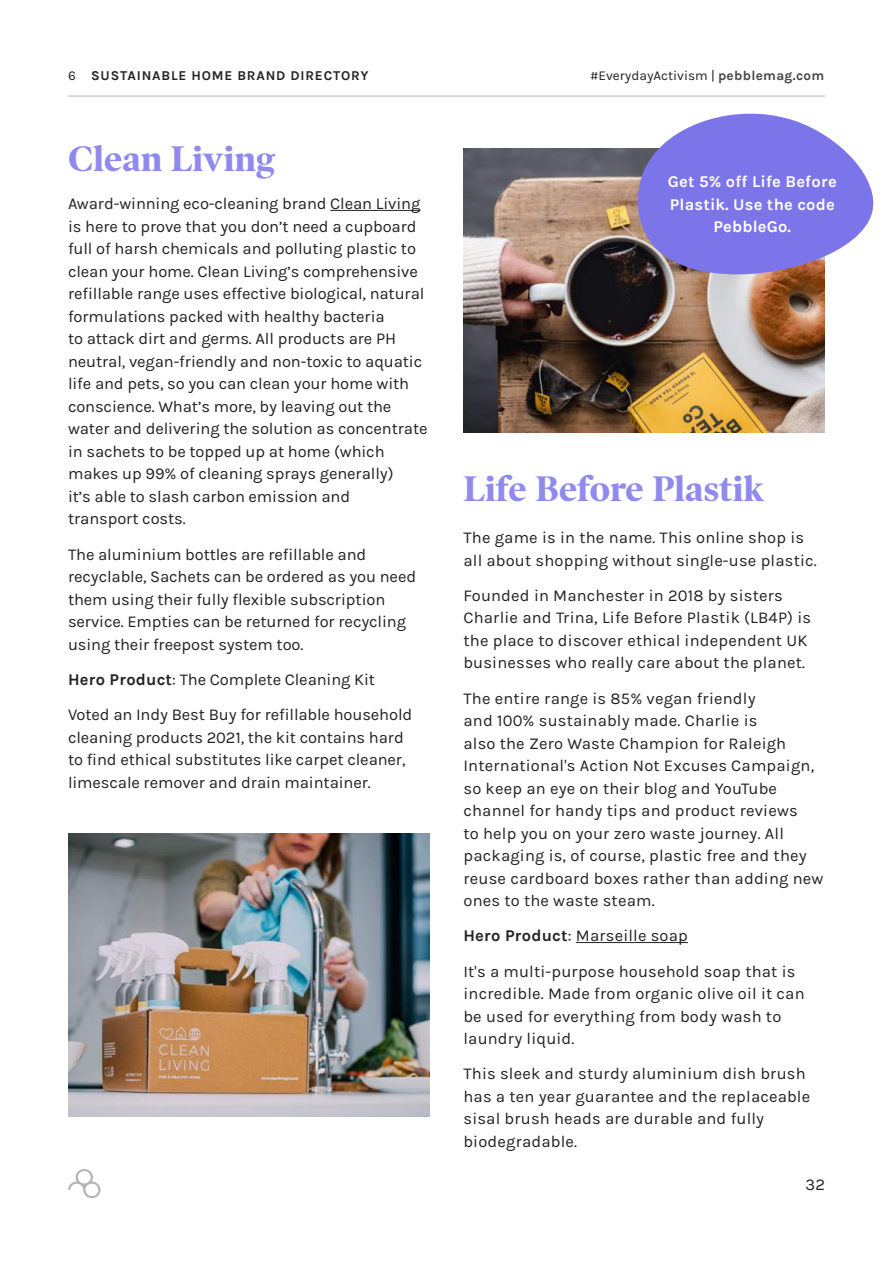
<style>
.page{position:relative;width:893px;height:1263px;background:#fff}
.page>*{position:absolute;margin:0;border:0;box-sizing:border-box;transform-origin:0 0}
.t1{font:700 36px "Poynter OS Disp";letter-spacing:.01em;color:#918aed}
.t2{font:16.5px/22.5px "Karla";letter-spacing:-.01em;color:#222}
.t3{font:16.5px/22.5px "Karla";letter-spacing:.01em;color:#222}
.t4{font:700 16.5px/22.5px "Karla";letter-spacing:.01em;color:#fff;text-align:center}
.t5{font:13.5px "Karla";color:#222}
.t6{font:700 13.5px "Karla";letter-spacing:.06em;color:#222}
.s1{font-weight:400}
.s2{font-weight:700}
.s3{font-weight:700;color:#444}
</style>
<div class="page">
<svg style="left:68px;top:1169px;width:32px;height:29px"></svg>
<hr style="left:68px;top:96px;width:757px;height:1px;background:#b4b4b4">
<img style="left:463px;top:149px;width:362px;height:283px">
<hr style="left:330px;top:210px;width:90px;height:1px;background:#222">
<hr style="left:576px;top:942px;width:112px;height:1px;background:#222">
<svg style="left:634px;top:113px;width:240px;height:168px;background:#9188dc"></svg>
<img style="left:68px;top:833px;width:361px;height:283px">
<p class="t6" style="left:68px;top:71px;width:302px"><span class="s1">6</span> SUSTAINABLE HOME BRAND DIRECTORY</p>
<h1 class="t1" style="left:68px;top:144px;width:209px">Clean Living</h1>
<p class="t2" style="left:68px;top:193px;width:361px">Award-winning eco-cleaning brand Clean Living is here to prove that you don’t need a cupboard full of harsh chemicals and polluting plastic to clean your home. Clean Living’s comprehensive refillable range uses effective biological, natural formulations packed with healthy bacteria<br>to attack dirt and germs. All products are PH neutral, vegan-friendly and non-toxic to aquatic life and pets, so you can clean your home with conscience. What’s more, by leaving out the water and delivering the solution as concentrate in sachets to be topped up at home (which makes up 99% of cleaning sprays generally)<br>it’s able to slash carbon emission and<br>transport costs.</p>
<p class="t2" style="left:68px;top:544px;width:350px">The aluminium bottles are refillable and recyclable, Sachets can be ordered as you need them using their fully flexible subscription service. Empties can be returned for recycling using their freepost system too.</p>
<p class="t2" style="left:68px;top:662px;width:346px;line-height:35.2px"><span class="s2">Hero Product</span>: The Complete Cleaning Kit<br>Voted an Indy Best Buy for refillable household</p>
<p class="t2" style="left:68px;top:726px;width:339px;text-align:justify">cleaning products 2021, the kit contains hard to find ethical substitutes like carpet cleaner, limescale remover and drain maintainer.</p>
<p class="t5" style="left:590px;top:70px;width:236px">#EverydayActivism | <span class="s3">pebblemag.com</span></p>
<p class="t4" style="left:668px;top:172px;width:171px">Get 5% off Life Before<br>Plastik. Use the code<br>PebbleGo.</p>
<h1 class="t1" style="left:463px;top:475px;width:302px">Life Before Plastik</h1>
<p class="t3" style="left:463px;top:526px;width:355px">The game is in the name. This online shop is all about shopping without single-use plastic.</p>
<p class="t3" style="left:463px;top:584px;width:349px">Founded in Manchester in 2018 by sisters Charlie and Trina, Life Before Plastik (LB4P) is the place to discover ethical independent UK businesses who really care about the planet.</p>
<p class="t3" style="left:463px;top:688px;width:361px">The entire range is 85% vegan friendly<br>and 100% sustainably made. Charlie is<br>also the Zero Waste Champion for Raleigh International's Action Not Excuses Campaign, so keep an eye on their blog and YouTube channel for handy tips and product reviews<br>to help you on your zero waste journey. All packaging is, of course, plastic free and they reuse cardboard boxes rather than adding new ones to the waste steam.</p>
<p class="t3" style="left:463px;top:918px;width:333px;line-height:35.2px"><span class="s2">Hero Product</span>: Marseille soap<br>It's a multi-purpose household soap that is</p>
<p class="t3" style="left:463px;top:984px;width:343px">incredible. Made from organic olive oil it can be used for everything from body wash to laundry liquid.</p>
<p class="t3" style="left:463px;top:1064px;width:348px">This sleek and sturdy aluminium dish brush has a ten year guarantee and the replaceable sisal brush heads are durable and fully biodegradable.</p>
<p class="t2" style="left:805px;top:1174px;width:21px">32</p>
</div>
